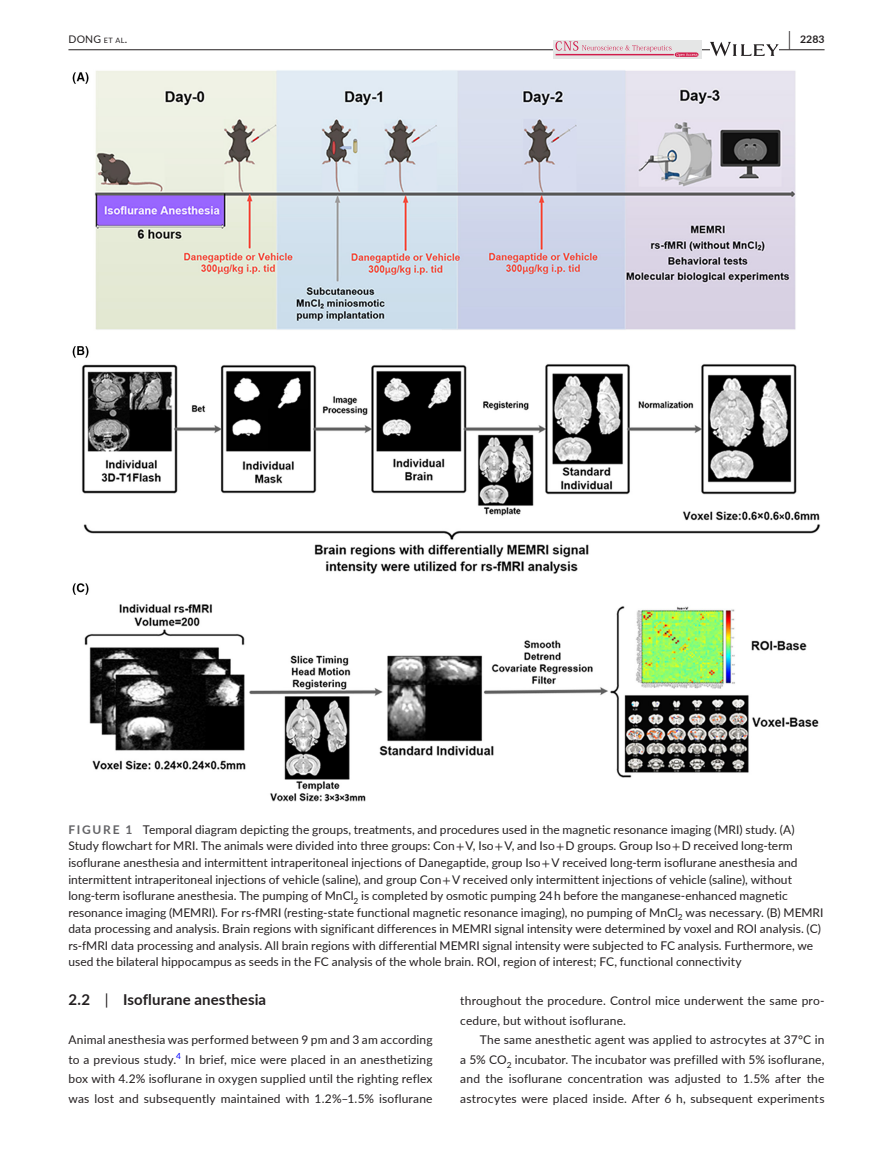
<style>
.page{position:relative;width:893px;height:1174px;background:#fff}
.page>*{position:absolute;margin:0;border:0;box-sizing:border-box;transform-origin:0 0}
.t1{font:700 15px "Lato";letter-spacing:.01em;color:#231f20}
.t2{font:12px/16.5px "Lato";letter-spacing:.005em;color:#231f20;text-align:justify}
.t3{font:10.5px "Lato";color:#231f20}
.t4{font:700 10.5px "Lato";color:#231f20}
.s1{font-size:7.35px}
.s2{font-size:19.5px}
.s3{font-weight:700;color:#636366}
.s4{font-family:"STIX"}
.s5{font-weight:400}
</style>
<div class="page">
<hr style="left:68px;top:49px;width:756px;height:1px;background:#231f20">
<div style="left:553px;top:40px;width:148px;height:18px;background:#e5e6e6"></div>
<svg style="left:555px;top:41px;width:142px;height:16px"></svg>
<svg style="left:710px;top:42px;width:69px;height:14px"></svg>
<img style="left:72px;top:70px;width:749px;height:732px">
<p class="t3" style="left:68px;top:31px;width:60px">DONG <span class="s1">et al</span>.</p>
<p class="t4" style="left:789px;top:31px;width:37px"><span class="s2">|</span> 2283</p>
<p class="t2" style="left:68px;top:821px;width:757px;text-align:left"><span class="s3">FIGURE 1</span> Temporal diagram depicting the groups, treatments, and procedures used in the magnetic resonance imaging (MRI) study. (A)<br>Study flowchart for MRI. The animals were divided into three groups: Con <span class="s4">+</span> V, Iso <span class="s4">+</span> V, and Iso <span class="s4">+</span> D groups. Group Iso <span class="s4">+</span> D received long-term isoflurane anesthesia and intermittent intraperitoneal injections of Danegaptide, group Iso <span class="s4">+</span> V received long-term isoflurane anesthesia and intermittent intraperitoneal injections of vehicle (saline), and group Con <span class="s4">+</span> V received only intermittent injections of vehicle (saline), without long-term isoflurane anesthesia. The pumping of MnCl<sub>2</sub> is completed by osmotic pumping 24 h before the manganese-enhanced magnetic resonance imaging (MEMRI). For rs-fMRI (resting-state functional magnetic resonance imaging), no pumping of MnCl<sub>2</sub> was necessary. (B) MEMRI data processing and analysis. Brain regions with significant differences in MEMRI signal intensity were determined by voxel and ROI analysis. (C) rs-fMRI data processing and analysis. All brain regions with differential MEMRI signal intensity were subjected to FC analysis. Furthermore, we used the bilateral hippocampus as seeds in the FC analysis of the whole brain. ROI, region of interest; FC, functional connectivity</p>
<p class="t1" style="left:68px;top:989px;width:199px">2.2 <span class="s5">|</span> Isoflurane anesthesia</p>
<p class="t2" style="left:68px;top:1029px;width:366px;line-height:19.5px">Animal anesthesia was performed between 9 pm and 3 am according to a previous study.<sup>4</sup> In brief, mice were placed in an anesthetizing box with 4.2% isoflurane in oxygen supplied until the righting reflex was lost and subsequently maintained with 1.2%–1.5% isoflurane</p>
<p class="t2" style="left:460px;top:990px;width:366px;line-height:19.5px">throughout the procedure. Control mice underwent the same pro&shy;cedure, but without isoflurane.</p>
<p class="t2" style="left:460px;top:1029px;width:366px;line-height:19.5px;text-indent:20px">The same anesthetic agent was applied to astrocytes at 37°C in a 5% CO<sub>2</sub> incubator. The incubator was prefilled with 5% isoflurane, and the isoflurane concentration was adjusted to 1.5% after the astrocytes were placed inside. After 6 h, subsequent experiments</p>
</div>
